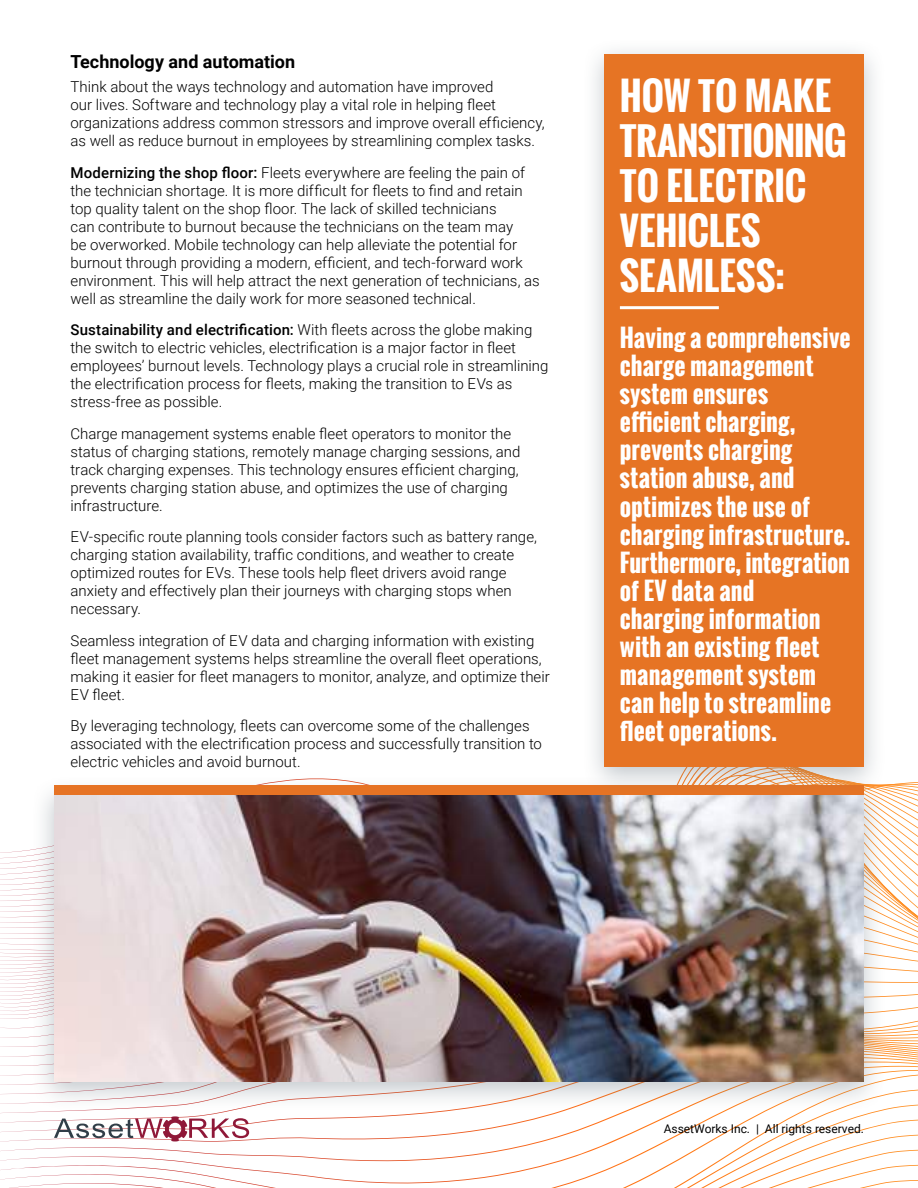
<style>
.page{position:relative;width:918px;height:1188px;background:#fff}
.page>*{position:absolute;margin:0;border:0;box-sizing:border-box;transform-origin:0 0}
.t1{font:700 37.5px/45px "Oswald";color:#fff}
.t2{font:700 24px/28px "Oswald";letter-spacing:.005em;color:#fff}
.t3{font:700 18px "Roboto";color:#000}
.t4{font:300 15px/18px "Roboto";color:#000}
.t5{font:12px "Roboto";color:#000}
.s1{font-weight:500}
</style>
<div class="page">
<svg style="left:9px;top:1075px;width:909px;height:113px"></svg>
<svg style="left:687px;top:1090px;width:231px;height:98px"></svg>
<svg style="left:54px;top:1116px;width:195px;height:25px"></svg>
<div style="left:31px;top:775px;width:855px;height:336px;background:#65737f;opacity:.4"></div>
<img style="left:54px;top:795px;width:810px;height:286px">
<div style="left:54px;top:786px;width:810px;height:9px;background:#e67324"></div>
<div style="left:582px;top:38px;width:305px;height:759px;background:#65737f;opacity:.4"></div>
<div style="left:605px;top:54px;width:259px;height:713px;background:#e67424"></div>
<hr style="left:620px;top:306px;width:99px;height:3px;background:#fff">
<p class="t3" style="left:71px;top:48px;width:226px">Technology and automation</p>
<p class="t4" style="left:71px;top:77px;width:476px">Think about the ways technology and automation have improved<br>our lives. Software and technology play a vital role in helping fleet organizations address common stressors and improve overall efficiency, as well as reduce burnout in employees by streamlining complex tasks.</p>
<p class="t4" style="left:71px;top:163px;width:471px"><span class="s1">Modernizing the shop floor:</span> Fleets everywhere are feeling the pain of the technician shortage. It is more difficult for fleets to find and retain top quality talent on the shop floor. The lack of skilled technicians<br>can contribute to burnout because the technicians on the team may<br>be overworked. Mobile technology can help alleviate the potential for burnout through providing a modern, efficient, and tech-forward work environment. This will help attract the next generation of technicians, as well as streamline the daily work for more seasoned technical.</p>
<p class="t4" style="left:71px;top:320px;width:480px"><span class="s1">Sustainability and electrification:</span> With fleets across the globe making the switch to electric vehicles, electrification is a major factor in fleet employees’ burnout levels. Technology plays a crucial role in streamlining the electrification process for fleets, making the transition to EVs as stress-free as possible.</p>
<p class="t4" style="left:71px;top:424px;width:452px">Charge management systems enable fleet operators to monitor the status of charging stations, remotely manage charging sessions, and track charging expenses. This technology ensures efficient charging, prevents charging station abuse, and optimizes the use of charging infrastructure.</p>
<p class="t4" style="left:71px;top:527px;width:468px">EV-specific route planning tools consider factors such as battery range, charging station availability, traffic conditions, and weather to create optimized routes for EVs. These tools help fleet drivers avoid range anxiety and effectively plan their journeys with charging stops when necessary.</p>
<p class="t4" style="left:71px;top:631px;width:481px">Seamless integration of EV data and charging information with existing fleet management systems helps streamline the overall fleet operations, making it easier for fleet managers to monitor, analyze, and optimize their EV fleet.</p>
<p class="t4" style="left:71px;top:716px;width:473px">By leveraging technology, fleets can overcome some of the challenges associated with the electrification process and successfully transition to electric vehicles and avoid burnout.</p>
<h1 class="t1" style="left:620px;top:74px;width:228px">HOW TO MAKE<br>TRANSITIONING<br>TO ELECTRIC<br>VEHICLES<br>SEAMLESS:</h1>
<p class="t2" style="left:620px;top:324px;width:232px">Having a comprehensive charge management system ensures efficient charging, prevents charging station abuse, and optimizes the use of charging infrastructure.<br>Furthermore, integration of EV data and<br>charging information with an existing fleet management system can help to streamline fleet operations.</p>
<p class="t5" style="left:664px;top:1121px;width:202px">AssetWorks Inc. | All rights reserved.</p>
</div>
